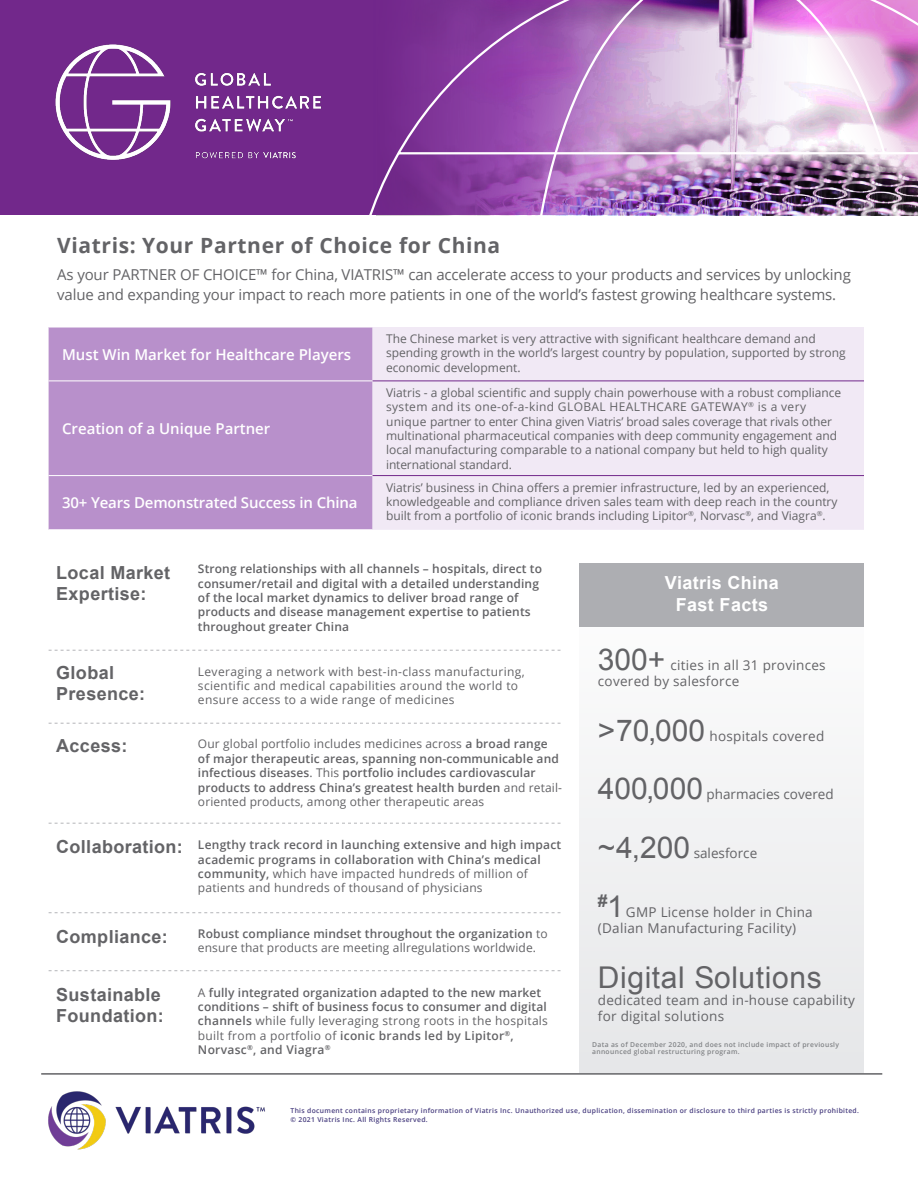
<style>
.page{position:relative;width:918px;height:1188px;background:#fff}
.page>*{position:absolute;margin:0;border:0;box-sizing:border-box;transform-origin:0 0}
.t1{font:30px "Arial";letter-spacing:.02em;color:#636366}
.t2{font:700 21px "Open Sans";letter-spacing:.03em;color:#636366}
.t3{font:700 18px "Arial";letter-spacing:.02em;color:#636366}
.t4{font:700 18px "Arial";letter-spacing:.02em;color:#fff}
.t5{font:700 17.55px "Arial";color:#636366}
.t6{font:15px/19.5px "Open Sans";letter-spacing:-.01em;color:#636366}
.t7{font:600 15px "Open Sans";color:#fff}
.t8{font:13.5px/16.2px "Open Sans";letter-spacing:.02em;color:#636366}
.t9{font:13.5px "Open Sans";color:#636366}
.t10{font:600 12px/14.4px "Open Sans";letter-spacing:.01em;color:#636366}
.t11{font:12px/14.4px "Open Sans";color:#636366}
.t12{font:12px/14.4px "Open Sans";letter-spacing:.03em;color:#636366}
.t13{font:600 6.75px "Open Sans";letter-spacing:.05em;color:#473d7f}
.t14{font:600 6.75px/7.5px "Open Sans";letter-spacing:.05em;color:#808285}
.s1{font-weight:400}
.s2{font-weight:600}
.s3{font-weight:400;font-size:30px}
</style>
<div class="page">
<div style="left:580px;top:569px;width:284px;height:504px;background:#f1f1f2"></div>
<svg style="left:49px;top:650px;width:512px;height:1px"></svg>
<svg style="left:49px;top:723px;width:512px;height:1px"></svg>
<svg style="left:49px;top:823px;width:512px;height:1px"></svg>
<svg style="left:49px;top:912px;width:512px;height:1px"></svg>
<svg style="left:49px;top:970px;width:512px;height:1px"></svg>
<div style="left:580px;top:563px;width:284px;height:64px;background:#adaeb2"></div>
<img style="left:48px;top:1091px;width:217px;height:59px">
<hr style="left:41px;top:1073px;width:841px;height:2px;background:#636366">
<div style="left:49px;top:328px;width:324px;height:201px;background:#b890cb"></div>
<div style="left:373px;top:327px;width:491px;height:203px;background:#f1e9f5"></div>
<hr style="left:49px;top:381px;width:324px;height:1px;background:#fff">
<hr style="left:49px;top:475px;width:324px;height:1px;background:#fff">
<hr style="left:373px;top:381px;width:491px;height:1px;background:#72288b">
<hr style="left:373px;top:475px;width:491px;height:1px;background:#72288b">
<div style="left:0;top:0;width:541px;height:215px;background:#72288b"></div>
<img style="left:55px;top:44px;width:267px;height:116px">
<img style="left:369px;top:0;width:549px;height:215px">
<p class="t2" style="left:57px;top:231px;width:445px">Viatris: Your Partner of Choice for China</p>
<p class="t6" style="left:57px;top:265px;width:795px">As your PARTNER OF CHOICE™ for China, VIATRIS™ can accelerate access to your products and services by unlocking value and expanding your impact to reach more patients in one of the world’s fastest growing healthcare systems.</p>
<p class="t7" style="left:62px;top:344px;width:291px">Must Win Market for Healthcare Players</p>
<p class="t7" style="left:62px;top:418px;width:210px">Creation of a Unique Partner</p>
<p class="t7" style="left:62px;top:493px;width:297px">30+ Years Demonstrated Success in China</p>
<p class="t11" style="left:386px;top:331px;width:461px">The Chinese market is very attractive with significant healthcare demand and spending growth in the world’s largest country by population, supported by strong economic development.</p>
<p class="t11" style="left:386px;top:385px;width:457px">Viatris - a global scientific and supply chain powerhouse with a robust compliance system and its one-of-a-kind GLOBAL HEALTHCARE GATEWAY<sup>®</sup> is a very unique partner to enter China given Viatris’ broad sales coverage that rivals other multinational pharmaceutical companies with deep community engagement and local manufacturing comparable to a national company but held to high quality international standard.</p>
<p class="t11" style="left:386px;top:480px;width:453px">Viatris’ business in China offers a premier infrastructure, led by an experienced, knowledgeable and compliance driven sales team with deep reach in the country built from a portfolio of iconic brands including Lipitor<sup>®</sup>, Norvasc<sup>®</sup>, and Viagra<sup>®</sup>.</p>
<p class="t3" style="left:56px;top:560px;width:115px">Local Market</p>
<p class="t3" style="left:56px;top:582px;width:92px">Expertise:</p>
<p class="t3" style="left:56px;top:660px;width:59px">Global</p>
<p class="t3" style="left:56px;top:682px;width:90px">Presence:</p>
<p class="t3" style="left:56px;top:734px;width:73px">Access:</p>
<p class="t3" style="left:56px;top:835px;width:128px">Collaboration:</p>
<p class="t3" style="left:56px;top:924px;width:113px">Compliance:</p>
<p class="t3" style="left:56px;top:982px;width:106px">Sustainable</p>
<p class="t3" style="left:56px;top:1004px;width:109px">Foundation:</p>
<p class="t10" style="left:198px;top:561px;width:346px">Strong relationships with all channels – hospitals, direct to consumer/retail and digital with a detailed understanding of the local market dynamics to deliver broad range of products and disease management expertise to patients throughout greater China</p>
<p class="t12" style="left:198px;top:664px;width:328px">Leveraging a network with best-in-class manufacturing, scientific and medical capabilities around the world to ensure access to a wide range of medicines</p>
<p class="t10" style="left:198px;top:737px;width:366px"><span class="s1">Our global portfolio includes medicines across</span> a broad range of major therapeutic areas, spanning non-communicable and infectious diseases<span class="s1">. This</span> portfolio includes cardiovascular products to address China’s greatest health burden <span class="s1">and retail&shy;oriented products, among other therapeutic areas</span></p>
<p class="t10" style="left:198px;top:837px;width:365px">Lengthy track record in launching extensive and high impact academic programs in collaboration with China’s medical community, <span class="s1">which have impacted hundreds of million of patients and hundreds of thousand of physicians</span></p>
<p class="t11" style="left:198px;top:926px;width:351px"><span class="s2">Robust compliance mindset throughout the organization</span> to ensure that products are meeting allregulations worldwide.</p>
<p class="t10" style="left:198px;top:985px;width:352px"><span class="s1">A</span> fully integrated organization adapted to the new market conditions – shift of business focus to consumer and digital channels <span class="s1">while fully leveraging strong roots in the hospitals built from a portfolio of</span> iconic brands led by Lipitor<sup>®</sup>, Norvasc<sup>®</sup>, and Viagra<sup>®</sup></p>
<p class="t4" style="left:665px;top:571px;width:116px">Viatris China</p>
<p class="t4" style="left:676px;top:593px;width:94px">Fast Facts</p>
<p class="t1" style="left:598px;top:640px;width:69px">300+</p>
<p class="t8" style="left:598px;top:656px;width:229px;text-indent:73px">cities in all 31 provinces covered by salesforce</p>
<p class="t1" style="left:598px;top:711px;width:109px">&gt;70,000</p>
<p class="t8" style="left:710px;top:728px;width:116px">hospitals covered</p>
<p class="t1" style="left:598px;top:769px;width:107px">400,000</p>
<p class="t9" style="left:707px;top:785px;width:129px">pharmacies covered</p>
<p class="t1" style="left:598px;top:828px;width:94px">~4,200</p>
<p class="t9" style="left:694px;top:844px;width:65px">salesforce</p>
<p class="t5" style="left:598px;top:889px;width:28px">#<span class="s3">1</span></p>
<p class="t8" style="left:598px;top:904px;width:216px;text-indent:28px">GMP License holder in China (Dalian Manufacturing Facility)</p>
<p class="t1" style="left:598px;top:958px;width:225px">Digital Solutions</p>
<p class="t8" style="left:598px;top:991px;width:259px">dedicated team and in-house capability for digital solutions</p>
<p class="t14" style="left:592px;top:1041px;width:249px">Data as of December 2020, and does not include impact of previously announced global restructuring program.</p>
<p class="t13" style="left:291px;top:1106px;width:570px">This document contains proprietary information of Viatris Inc. Unauthorized use, duplication, dissemination or disclosure to third parties is strictly prohibited.</p>
<p class="t13" style="left:291px;top:1115px;width:139px">© 2021 Viatris Inc. All Rights Reserved.</p>
</div>
